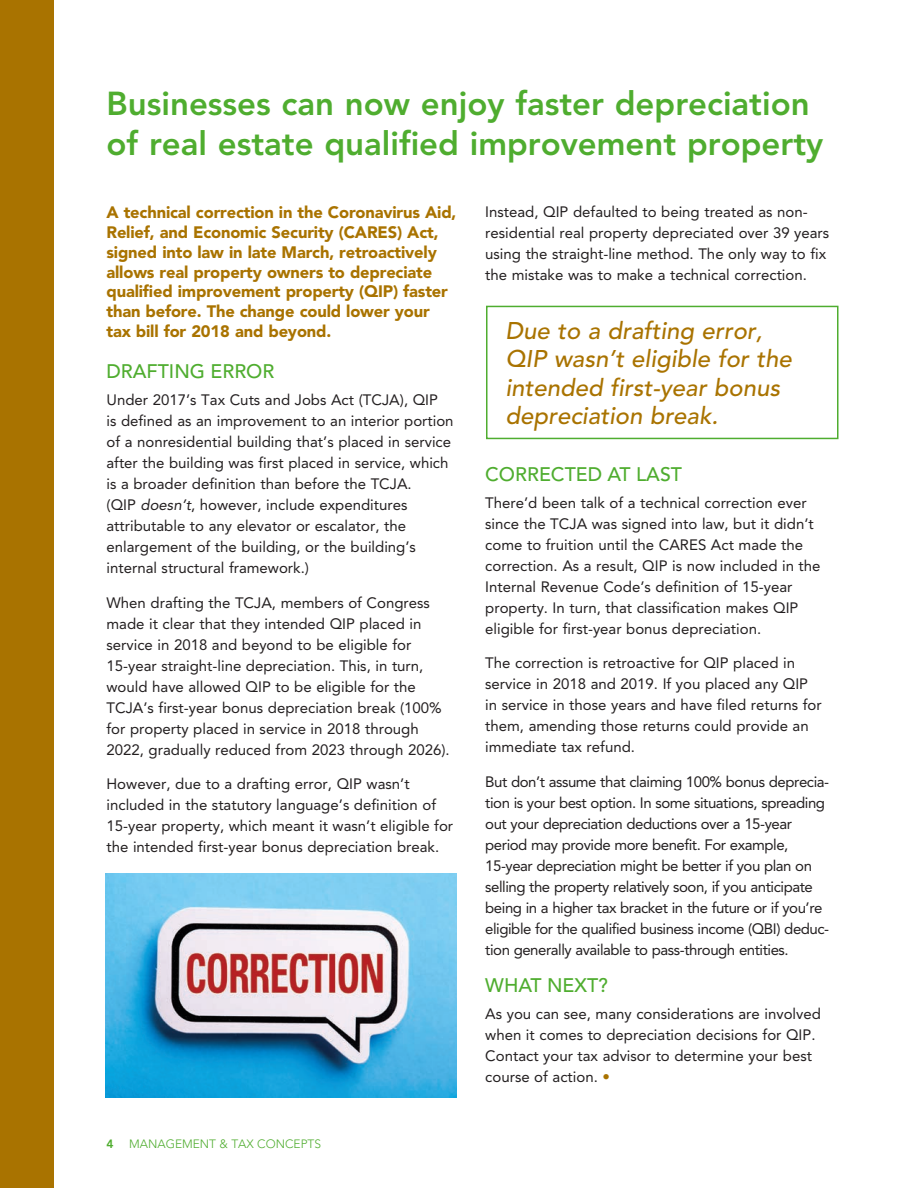
<style>
.page{position:relative;width:918px;height:1188px;background:#fff}
.page>*{position:absolute;margin:0;border:0;box-sizing:border-box;transform-origin:0 0}
.t1{font:800 33px/39.6px "Avenir LT Std";color:#4fad2f}
.t2{font:italic 500 24px/28.5px "Avenir LT Std";color:#a97300}
.t3{font:500 19.5px "Avenir LT Std";color:#4fad2f}
.t4{font:900 16.5px/19.8px "Avenir LT Std";letter-spacing:-.01em;color:#a97300}
.t5{font:15px/21px "Avenir LT Std";color:#231f20}
.t6{font:15px/21px "Avenir LT Std";letter-spacing:-.03em;color:#231f20}
.t7{font:300 12px "Avenir LT Std";color:#4fad2f}
.t8{font:800 12px "Avenir LT Std";color:#4fad2f}
.s1{font-style:italic}
.s2{color:#a97300}
</style>
<div class="page">
<div style="left:0;top:0;width:54px;height:1188px;background:#a97300"></div>
<img style="left:105px;top:873px;width:352px;height:224px">
<div style="left:486px;top:306px;width:352px;height:133px;border:2px solid #4fad2f"></div>
<h1 class="t1" style="left:106px;top:84px;width:718px">Businesses can now enjoy faster depreciation of real estate qualified improvement property</h1>
<p class="t4" style="left:106px;top:203px;width:351px">A technical correction in the Coronavirus Aid, Relief, and Economic Security (CARES) Act, signed into law in late March, retroactively allows real property owners to depreciate qualified improvement property (QIP) faster than before. The change could lower your tax bill for 2018 and beyond.</p>
<h3 class="t3" style="left:106px;top:360px;width:169px">DRAFTING ERROR</h3>
<p class="t5" style="left:106px;top:390px;width:349px">Under 2017’s Tax Cuts and Jobs Act (TCJA), QIP<br>is defined as an improvement to an interior portion of a nonresidential building that’s placed in service after the building was first placed in service, which is a broader definition than before the TCJA.<br>(QIP <span class="s1">doesn’t</span>, however, include expenditures attributable to any elevator or escalator, the enlargement of the building, or the building’s internal structural framework.)</p>
<p class="t5" style="left:106px;top:592px;width:345px">When drafting the TCJA, members of Congress made it clear that they intended QIP placed in service in 2018 and beyond to be eligible for 15-year straight-line depreciation. This, in turn, would have allowed QIP to be eligible for the TCJA’s first-year bonus depreciation break (100% for property placed in service in 2018 through 2022, gradually reduced from 2023 through 2026).</p>
<p class="t5" style="left:106px;top:774px;width:348px">However, due to a drafting error, QIP wasn’t included in the statutory language’s definition of 15-year property, which meant it wasn’t eligible for the intended first-year bonus depreciation break.</p>
<p class="t8" style="left:106px;top:1136px;width:9px">4</p>
<p class="t7" style="left:129px;top:1136px;width:193px">MANAGEMENT &amp; TAX CONCEPTS</p>
<p class="t5" style="left:485px;top:202px;width:346px">Instead, QIP defaulted to being treated as non&shy;residential real property depreciated over 39 years using the straight-line method. The only way to fix the mistake was to make a technical correction.</p>
<h2 class="t2" style="left:506px;top:317px;width:288px">Due to a drafting error,<br>QIP wasn’t eligible for the intended first-year bonus depreciation break.</h2>
<h3 class="t3" style="left:485px;top:463px;width:198px">CORRECTED AT LAST</h3>
<p class="t5" style="left:485px;top:492px;width:337px">There’d been talk of a technical correction ever since the TCJA was signed into law, but it didn’t come to fruition until the CARES Act made the correction. As a result, QIP is now included in the Internal Revenue Code’s definition of 15-year property. In turn, that classification makes QIP eligible for first-year bonus depreciation.</p>
<p class="t5" style="left:485px;top:653px;width:338px">The correction is retroactive for QIP placed in service in 2018 and 2019. If you placed any QIP in service in those years and have filed returns for them, amending those returns could provide an immediate tax refund.</p>
<p class="t6" style="left:485px;top:771px;width:346px">But don’t assume that claiming 100% bonus deprecia&shy;tion is your best option. In some situations, spreading out your depreciation deductions over a 15-year period may provide more benefit. For example, 15-year depreciation might be better if you plan on selling the property relatively soon, if you anticipate being in a higher tax bracket in the future or if you’re eligible for the qualified business income (QBI) deduc&shy;tion generally available to pass-through entities.</p>
<h3 class="t3" style="left:485px;top:974px;width:124px">WHAT NEXT?</h3>
<p class="t5" style="left:485px;top:1003px;width:337px">As you can see, many considerations are involved when it comes to depreciation decisions for QIP.<br>Contact your tax advisor to determine your best course of action. <span class="s2">•</span></p>
</div>
